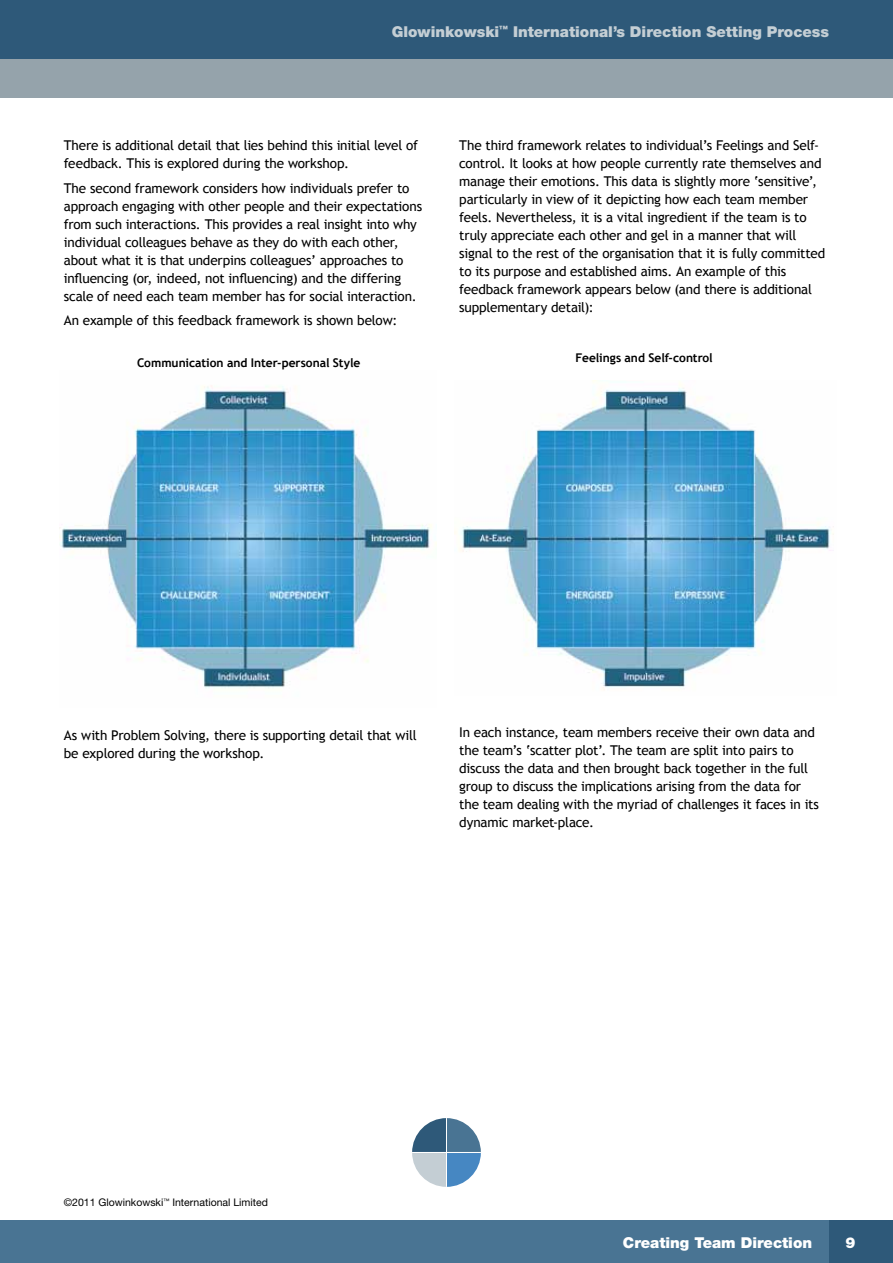
<style>
.page{position:relative;width:893px;height:1263px;background:#fff}
.page>*{position:absolute;margin:0;border:0;box-sizing:border-box;transform-origin:0 0}
.t1{font:900 15px "Helvetica Neue";color:#c4ced4}
.t2{font:900 15px "Helvetica Neue";color:#fff}
.t3{font:13.5px/18px "Trebuchet MS";letter-spacing:-.015em;color:#000}
.t4{font:700 12px "Trebuchet MS";letter-spacing:-.005em;color:#000}
.t5{font:10.5px "Helvetica Neue";color:#000}
</style>
<div class="page">
<div style="left:0;top:0;width:893px;height:66px;background:#2e5979"></div>
<div style="left:0;top:59px;width:893px;height:39px;background:#95a3ab"></div>
<div style="left:0;top:1220px;width:829px;height:43px;background:#497493"></div>
<div style="left:829px;top:1220px;width:64px;height:43px;background:#2e5979"></div>
<svg style="left:412px;top:1118px;width:69px;height:69px"></svg>
<hr style="left:412px;top:1152px;width:69px;height:1px;background:#fff">
<hr style="left:446px;top:1118px;width:1px;height:69px;background:#fff">
<img style="left:60px;top:385px;width:377px;height:304px">
<img style="left:454px;top:381px;width:380px;height:309px">
<p class="t1" style="left:392px;top:23px;width:439px">Glowinkowski<sup>™</sup> International’s Direction Setting Process</p>
<p class="t3" style="left:64px;top:137px;width:356px">There is additional detail that lies behind this initial level of feedback. This is explored during the workshop.</p>
<p class="t3" style="left:64px;top:179px;width:360px">The second framework considers how individuals prefer to approach engaging with other people and their expectations from such interactions. This provides a real insight into why individual colleagues behave as they do with each other, about what it is that underpins colleagues’ approaches to influencing (or, indeed, not influencing) and the differing scale of need each team member has for social interaction.</p>
<p class="t3" style="left:64px;top:311px;width:335px">An example of this feedback framework is shown below:</p>
<p class="t4" style="left:137px;top:355px;width:225px">Communication and Inter-personal Style</p>
<p class="t3" style="left:459px;top:137px;width:368px">The third framework relates to individual’s Feelings and Self&shy;control. It looks at how people currently rate themselves and manage their emotions. This data is slightly more ‘sensitive’, particularly in view of it depicting how each team member feels. Nevertheless, it is a vital ingredient if the team is to truly appreciate each other and gel in a manner that will signal to the rest of the organisation that it is fully committed to its purpose and established aims. An example of this feedback framework appears below (and there is additional supplementary detail):</p>
<p class="t4" style="left:576px;top:350px;width:139px">Feelings and Self-control</p>
<p class="t3" style="left:64px;top:726px;width:354px">As with Problem Solving, there is supporting detail that will be explored during the workshop.</p>
<p class="t3" style="left:459px;top:724px;width:361px">In each instance, team members receive their own data and the team’s ‘scatter plot’. The team are split into pairs to discuss the data and then brought back together in the full group to discuss the implications arising from the data for the team dealing with the myriad of challenges it faces in its dynamic market-place.</p>
<p class="t5" style="left:64px;top:1196px;width:206px">©2011 Glowinkowski<sup>™</sup> International Limited</p>
<p class="t2" style="left:623px;top:1233px;width:191px">Creating Team Direction</p>
<p class="t2" style="left:845px;top:1233px;width:12px">9</p>
</div>
